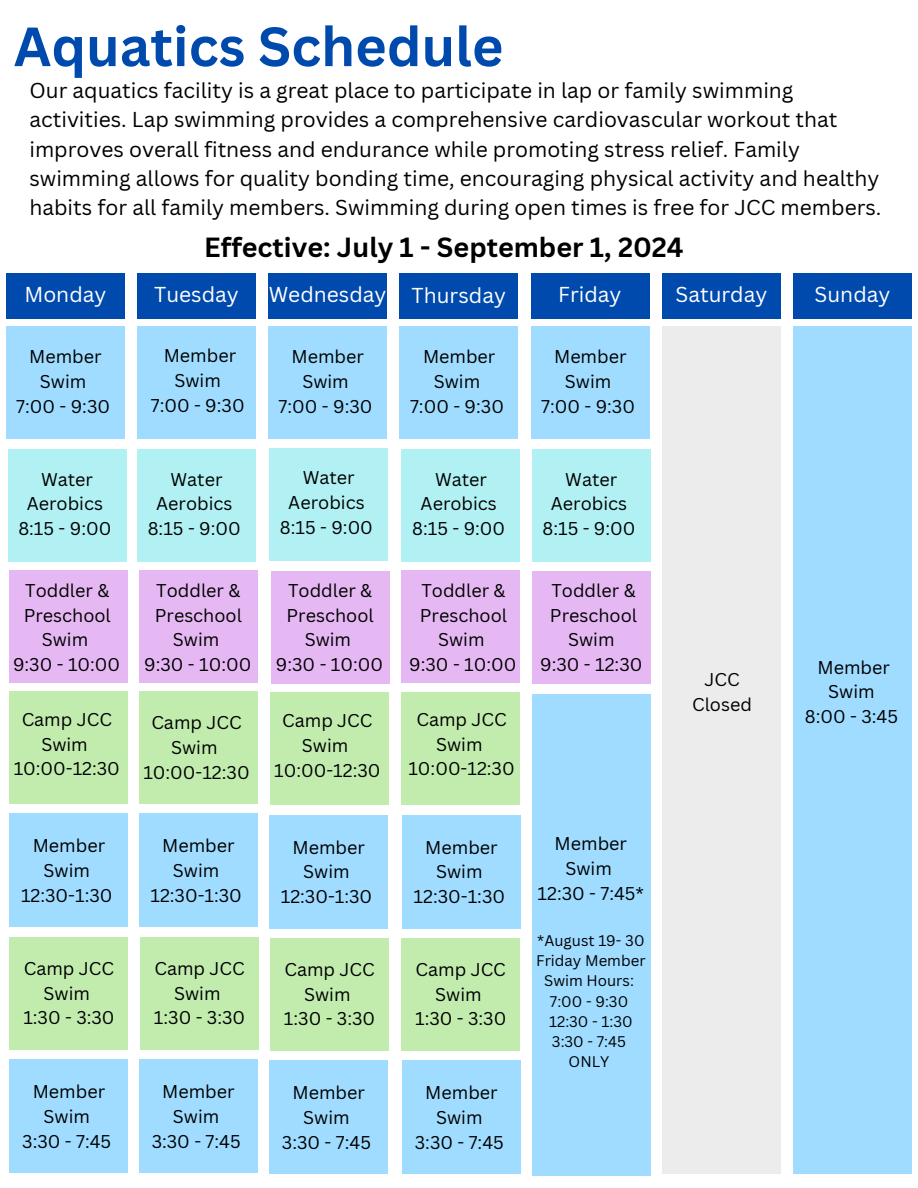
<style>
.page{position:relative;width:918px;height:1188px;background:#fff}
.page>*{position:absolute;margin:0;border:0;box-sizing:border-box;transform-origin:0 0}
.t1{font:700 54px "Canva Sans";color:#004aad}
.t2{font:700 27px "Canva Sans";color:#000}
.t3{font:21px/29.2px "Canva Sans";color:#000}
.t4{font:21px "Canva Sans";color:#fff}
.t5{font:18px/24.8px "Canva Sans";color:#000;text-align:center}
.t6{font:15px/20.2px "Canva Sans";color:#000;text-align:center}
</style>
<div class="page">
<div style="left:6px;top:327px;width:119px;height:112px;background:#9fdcff"></div>
<div style="left:6px;top:273px;width:119px;height:46px;background:#004aad"></div>
<div style="left:137px;top:273px;width:119px;height:46px;background:#004aad"></div>
<div style="left:268px;top:273px;width:119px;height:46px;background:#004aad"></div>
<div style="left:399px;top:273px;width:119px;height:46px;background:#004aad"></div>
<div style="left:531px;top:273px;width:119px;height:46px;background:#004aad"></div>
<div style="left:662px;top:273px;width:119px;height:46px;background:#004aad"></div>
<div style="left:793px;top:273px;width:119px;height:46px;background:#004aad"></div>
<div style="left:137px;top:327px;width:119px;height:112px;background:#9fdcff"></div>
<div style="left:268px;top:327px;width:119px;height:112px;background:#9fdcff"></div>
<div style="left:399px;top:327px;width:119px;height:112px;background:#9fdcff"></div>
<div style="left:531px;top:327px;width:119px;height:112px;background:#9fdcff"></div>
<div style="left:793px;top:327px;width:119px;height:847px;background:#9fdcff"></div>
<div style="left:8px;top:449px;width:118px;height:113px;background:#b1f0f3"></div>
<div style="left:532px;top:695px;width:119px;height:481px;background:#9fdcff"></div>
<div style="left:10px;top:571px;width:118px;height:112px;background:#e6b8f3"></div>
<div style="left:139px;top:571px;width:119px;height:112px;background:#e6b8f3"></div>
<div style="left:271px;top:571px;width:118px;height:112px;background:#e6b8f3"></div>
<div style="left:402px;top:571px;width:118px;height:112px;background:#e6b8f3"></div>
<div style="left:532px;top:571px;width:118px;height:112px;background:#e6b8f3"></div>
<div style="left:10px;top:937px;width:118px;height:112px;background:#c1ecae"></div>
<div style="left:662px;top:327px;width:119px;height:847px;background:#ececec"></div>
<div style="left:137px;top:449px;width:119px;height:113px;background:#b1f0f3"></div>
<div style="left:269px;top:448px;width:119px;height:112px;background:#b1f0f3"></div>
<div style="left:402px;top:449px;width:118px;height:113px;background:#b1f0f3"></div>
<div style="left:532px;top:449px;width:119px;height:113px;background:#b1f0f3"></div>
<div style="left:10px;top:692px;width:118px;height:112px;background:#c1ecae"></div>
<div style="left:139px;top:692px;width:119px;height:112px;background:#c1ecae"></div>
<div style="left:270px;top:693px;width:119px;height:112px;background:#c1ecae"></div>
<div style="left:401px;top:693px;width:119px;height:112px;background:#c1ecae"></div>
<div style="left:10px;top:814px;width:118px;height:113px;background:#9fdcff"></div>
<div style="left:139px;top:814px;width:119px;height:113px;background:#9fdcff"></div>
<div style="left:269px;top:815px;width:119px;height:113px;background:#9fdcff"></div>
<div style="left:402px;top:815px;width:119px;height:113px;background:#9fdcff"></div>
<div style="left:140px;top:937px;width:119px;height:112px;background:#c1ecae"></div>
<div style="left:270px;top:938px;width:119px;height:112px;background:#c1ecae"></div>
<div style="left:401px;top:938px;width:119px;height:112px;background:#c1ecae"></div>
<div style="left:10px;top:1059px;width:118px;height:114px;background:#9fdcff"></div>
<div style="left:139px;top:1059px;width:119px;height:114px;background:#9fdcff"></div>
<div style="left:269px;top:1061px;width:119px;height:113px;background:#9fdcff"></div>
<div style="left:402px;top:1061px;width:119px;height:113px;background:#9fdcff"></div>
<h1 class="t1" style="left:14px;top:8px;width:491px">Aquatics Schedule</h1>
<h3 class="t3" style="left:29px;top:75px;width:854px">Our aquatics facility is a great place to participate in lap or family swimming activities. Lap swimming provides a comprehensive cardiovascular workout that improves overall fitness and endurance while promoting stress relief. Family swimming allows for quality bonding time, encouraging physical activity and healthy habits for all family members. Swimming during open times is free for JCC members.</h3>
<h2 class="t2" style="left:204px;top:229px;width:481px">Effective: July 1 - September 1, 2024</h2>
<h3 class="t4" style="left:24px;top:280px;width:84px">Monday</h3>
<h3 class="t4" style="left:154px;top:280px;width:86px">Tuesday</h3>
<h3 class="t4" style="left:269px;top:280px;width:119px">Wednesday</h3>
<h3 class="t4" style="left:412px;top:280px;width:96px">Thursday</h3>
<h3 class="t4" style="left:558px;top:280px;width:65px">Friday</h3>
<h3 class="t4" style="left:676px;top:280px;width:93px">Saturday</h3>
<h3 class="t4" style="left:815px;top:280px;width:77px">Sunday</h3>
<h4 class="t5" style="left:16px;top:344px;width:95px">Member<br>Swim<br>7:00 - 9:30</h4>
<h4 class="t5" style="left:151px;top:343px;width:95px">Member<br>Swim<br>7:00 - 9:30</h4>
<h4 class="t5" style="left:279px;top:344px;width:95px">Member<br>Swim<br>7:00 - 9:30</h4>
<h4 class="t5" style="left:410px;top:344px;width:95px">Member<br>Swim<br>7:00 - 9:30</h4>
<h4 class="t5" style="left:541px;top:344px;width:95px">Member<br>Swim<br>7:00 - 9:30</h4>
<h4 class="t5" style="left:18px;top:466px;width:94px">Water<br>Aerobics<br>8:15 - 9:00</h4>
<h4 class="t5" style="left:148px;top:466px;width:94px">Water<br>Aerobics<br>8:15 - 9:00</h4>
<h4 class="t5" style="left:280px;top:465px;width:94px">Water<br>Aerobics<br>8:15 - 9:00</h4>
<h4 class="t5" style="left:412px;top:466px;width:94px">Water<br>Aerobics<br>8:15 - 9:00</h4>
<h4 class="t5" style="left:543px;top:466px;width:94px">Water<br>Aerobics<br>8:15 - 9:00</h4>
<h4 class="t5" style="left:13px;top:578px;width:109px">Toddler &amp;<br>Preschool<br>Swim<br>9:30 - 10:00</h4>
<h4 class="t5" style="left:144px;top:578px;width:109px">Toddler &amp;<br>Preschool<br>Swim<br>9:30 - 10:00</h4>
<h4 class="t5" style="left:276px;top:578px;width:109px">Toddler &amp;<br>Preschool<br>Swim<br>9:30 - 10:00</h4>
<h4 class="t5" style="left:409px;top:578px;width:109px">Toddler &amp;<br>Preschool<br>Swim<br>9:30 - 10:00</h4>
<h4 class="t5" style="left:540px;top:578px;width:104px">Toddler &amp;<br>Preschool<br>Swim<br>9:30 - 12:30</h4>
<h4 class="t5" style="left:14px;top:707px;width:108px">Camp JCC<br>Swim<br>10:00-12:30</h4>
<h4 class="t5" style="left:143px;top:710px;width:108px">Camp JCC<br>Swim<br>10:00-12:30</h4>
<h4 class="t5" style="left:274px;top:708px;width:108px">Camp JCC<br>Swim<br>10:00-12:30</h4>
<h4 class="t5" style="left:408px;top:707px;width:108px">Camp JCC<br>Swim<br>10:00-12:30</h4>
<h4 class="t5" style="left:21px;top:833px;width:93px">Member<br>Swim<br>12:30-1:30</h4>
<h4 class="t5" style="left:150px;top:833px;width:93px">Member<br>Swim<br>12:30-1:30</h4>
<h4 class="t5" style="left:281px;top:834px;width:93px">Member<br>Swim<br>12:30-1:30</h4>
<p class="t5" style="left:414px;top:834px;width:93px">Member<br>Swim<br>12:30-1:30</p>
<h4 class="t5" style="left:23px;top:955px;width:93px">Camp JCC<br>Swim<br>1:30 - 3:30</h4>
<p class="t5" style="left:154px;top:955px;width:93px">Camp JCC<br>Swim<br>1:30 - 3:30</p>
<p class="t5" style="left:284px;top:957px;width:93px">Camp JCC<br>Swim<br>1:30 - 3:30</p>
<p class="t5" style="left:415px;top:957px;width:93px">Camp JCC<br>Swim<br>1:30 - 3:30</p>
<p class="t5" style="left:22px;top:1079px;width:90px">Member<br>Swim<br>3:30 - 7:45</p>
<p class="t5" style="left:152px;top:1079px;width:90px">Member<br>Swim<br>3:30 - 7:45</p>
<h4 class="t5" style="left:282px;top:1080px;width:90px">Member<br>Swim<br>3:30 - 7:45</h4>
<h4 class="t5" style="left:415px;top:1080px;width:90px">Member<br>Swim<br>3:30 - 7:45</h4>
<h4 class="t5" style="left:538px;top:831px;width:108px">Member<br>Swim<br>12:30 - 7:45*</h4>
<h4 class="t6" style="left:537px;top:930px;width:109px">*August 19- 30</h4>
<h4 class="t6" style="left:536px;top:950px;width:111px">Friday Member<br>Swim Hours:</h4>
<h4 class="t6" style="left:550px;top:991px;width:80px">7:00 - 9:30</h4>
<h4 class="t6" style="left:549px;top:1011px;width:85px">12:30 - 1:30</h4>
<h4 class="t6" style="left:552px;top:1031px;width:76px">3:30 - 7:45</h4>
<h4 class="t6" style="left:569px;top:1051px;width:42px">ONLY</h4>
<h4 class="t5" style="left:692px;top:667px;width:61px">JCC<br>Closed</h4>
<h4 class="t5" style="left:805px;top:654px;width:95px">Member<br>Swim<br>8:00 - 3:45</h4>
</div>
